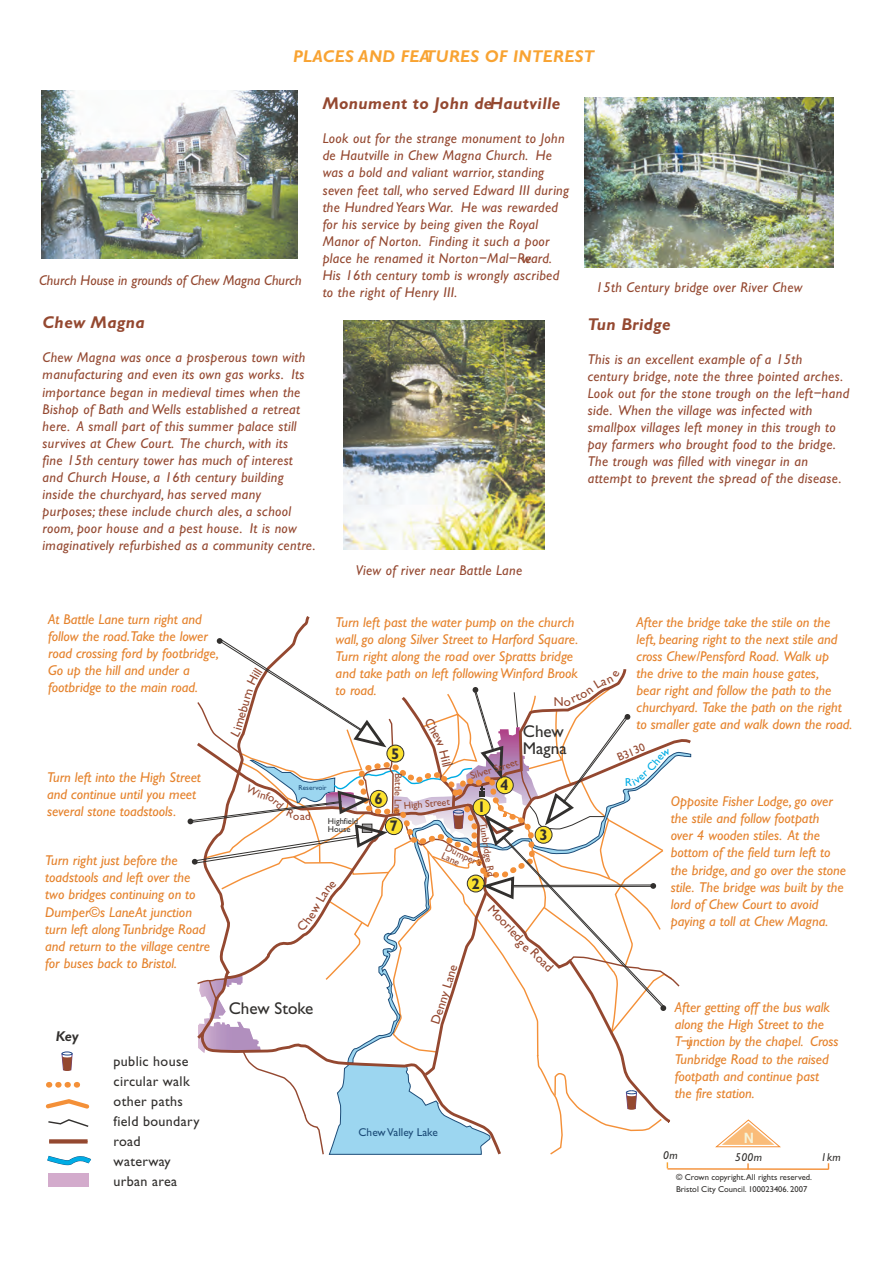
<style>
.page{position:relative;width:893px;height:1263px;background:#fff}
.page>*{position:absolute;margin:0;border:0;box-sizing:border-box;transform-origin:0 0}
.t1{font:italic 700 17.1px "Gill Sans";letter-spacing:.025em;color:#944830}
.t2{font:italic 700 17.1px "Gill Sans";letter-spacing:.025em;color:#f8a332}
.t3{font:17.1px/17.1px "Gill Sans";color:#32302e}
.t4{font:700 15.45px "Gill Sans";color:#32302e}
.t5{font:italic 14.25px/17.1px "Gill Sans";letter-spacing:.025em;color:#944830}
.t6{font:italic 14.25px/17.1px "Gill Sans";color:#e5822c}
.t7{font:14.25px/20px "Gill Sans";letter-spacing:.025em;color:#32302e}
.t8{font:italic 14.25px "Gill Sans";color:#944830}
.t9{font:italic 700 14.25px "Gill Sans";color:#32302e}
.t10{font:700 14.25px "Helvetica";color:#f6f3d7}
.t11{font:12.75px "Gill Sans";color:#944830}
.t12{font:11.4px "Gill Sans";color:#1d4d79}
.t13{font:italic 11.4px "Gill Sans";letter-spacing:.025em;color:#32302e}
.t14{font:11.4px "Gill Sans";color:#944830}
.t15{font:10.05px "Gill Sans";color:#944830}
.t16{font:9.9px/8.6px "Gill Sans";color:#944830}
.t17{font:8.55px/12.8px "Gill Sans";color:#32302e}
.t18{font:7.2px "Gill Sans";color:#1d4d79}
</style>
<div class="page">
<img style="left:42px;top:90px;width:256px;height:168px">
<img style="left:343px;top:320px;width:202px;height:217px">
<img style="left:585px;top:98px;width:248px;height:170px">
<svg style="left:715px;top:1119px;width:66px;height:29px"></svg>
<hr style="left:667px;top:1168px;width:161px;height:2px;background:#f49038">
<svg style="left:747px;top:1163px;width:2px;height:6px"></svg>
<svg style="left:62px;top:1052px;width:11px;height:19px"></svg>
<svg style="left:49px;top:1082px;width:32px;height:5px"></svg>
<svg style="left:48px;top:1119px;width:41px;height:8px"></svg>
<svg style="left:45px;top:1099px;width:45px;height:10px"></svg>
<div style="left:49px;top:1174px;width:40px;height:13px;background:#d3abcc"></div>
<svg style="left:49px;top:1139px;width:39px;height:4px"></svg>
<svg style="left:47px;top:1155px;width:44px;height:11px"></svg>
<img style="left:451px;top:504px;width:94px;height:33px">
<svg style="left:188px;top:537px;width:493px;height:631px"></svg>
<p class="t2" style="left:293px;top:49px;width:303px">PLACES AND FEATURES OF INTEREST</p>
<p class="t8" style="left:39px;top:274px;width:264px">Church House in grounds of Chew Magna Church</p>
<p class="t1" style="left:323px;top:97px;width:239px">Monument to John de Hautville</p>
<p class="t5" style="left:323px;top:131px;width:248px">Look out for the strange monument to John de Hautville in Chew Magna Church. He was a bold and valiant warrior, standing seven feet tall, who served Edward III during the Hundred Years War. He was rewarded for his service by being given the Royal Manor of Norton. Finding it such a poor place he renamed it Norton−Mal−Reward.<br>His 16th century tomb is wrongly ascribed to the right of Henry III.</p>
<p class="t1" style="left:43px;top:316px;width:104px">Chew Magna</p>
<p class="t5" style="left:43px;top:350px;width:275px">Chew Magna was once a prosperous town with manufacturing and even its own gas works. Its importance began in medieval times when the Bishop of Bath and Wells established a retreat here. A small part of this summer palace still survives at Chew Court. The church, with its<br>fine 15th century tower has much of interest and Church House, a 16th century building inside the churchyard, has served many purposes; these include church ales, a school room, poor house and a pest house. It is now imaginatively refurbished as a community centre.</p>
<p class="t5" style="left:356px;top:563px;width:168px">View of river near Battle Lane</p>
<p class="t5" style="left:596px;top:280px;width:208px">15th Century bridge over River Chew</p>
<p class="t1" style="left:588px;top:317px;width:84px">Tun Bridge</p>
<p class="t5" style="left:588px;top:352px;width:263px">This is an excellent example of a 15th<br>century bridge, note the three pointed arches.<br>Look out for the stone trough on the left−hand side. When the village was infected with smallpox villages left money in this trough to pay farmers who brought food to the bridge.<br>The trough was filled with vinegar in an attempt to prevent the spread of the disease.</p>
<p class="t6" style="left:48px;top:612px;width:172px">At Battle Lane turn right and follow the road.Take the lower road crossing ford by footbridge,<br>Go up the hill and under a footbridge to the main road.</p>
<p class="t6" style="left:47px;top:770px;width:155px">Turn left into the High Street and continue until you meet several stone toadstools.</p>
<p class="t6" style="left:45px;top:853px;width:166px">Turn right just before the toadstools and left over the two bridges continuing on to<br>Dumper©s Lane. At junction turn left along Tunbridge Road and return to the village centre for buses back to Bristol.</p>
<p class="t9" style="left:56px;top:1031px;width:25px">Key</p>
<p class="t7" style="left:114px;top:1053px;width:88px">public house circular walk other paths field boundary road waterway urban area</p>
<p class="t6" style="left:336px;top:615px;width:244px">Turn left past the water pump on the church wall, go along Silver Street to Harford Square.<br>Turn right along the road over Spratts bridge and take path on left following Winford Brook to road.</p>
<p class="t11" style="left:232px;top:728px;width:38px;rotate:-74deg">imebur</p>
<p class="t11" style="left:564px;top:697px;width:9px">o</p>
<p class="t3" style="left:523px;top:724px;width:45px">Chew<br>Magna</p>
<p class="t4" style="left:391px;top:747px;width:10px">5</p>
<p class="t16" style="left:470px;top:773px;width:51px;rotate:-17deg">Silver Street</p>
<p class="t16" style="left:402px;top:773px;width:42px;rotate:91deg">Batt el Lne</p>
<p class="t4" style="left:500px;top:779px;width:10px">4</p>
<p class="t18" style="left:299px;top:785px;width:30px">Reservoir</p>
<p class="t4" style="left:374px;top:793px;width:10px">6</p>
<p class="t16" style="left:404px;top:802px;width:47px;rotate:-4deg">High Street</p>
<p class="t4" style="left:477px;top:801px;width:10px">1</p>
<p class="t14" style="left:300px;top:812px;width:6px">a</p>
<p class="t17" style="left:328px;top:817px;width:32px;line-height:8.6px">Highfield<br>House</p>
<p class="t4" style="left:390px;top:820px;width:10px">7</p>
<p class="t15" style="left:487px;top:822px;width:55px;rotate:81deg">Tunbridge Rd</p>
<p class="t4" style="left:539px;top:829px;width:10px">3</p>
<p class="t16" style="left:447px;top:844px;width:41px;rotate:25deg">Dumper's<br>Lane</p>
<p class="t4" style="left:471px;top:877px;width:10px">2</p>
<p class="t3" style="left:229px;top:1001px;width:86px">Chew Stoke</p>
<p class="t11" style="left:442px;top:987px;width:26px;rotate:-73deg">Lane</p>
<p class="t11" style="left:430px;top:1022px;width:35px;rotate:-72deg">Denny</p>
<p class="t12" style="left:359px;top:1128px;width:81px">Chew Valley Lake</p>
<p class="t6" style="left:637px;top:615px;width:217px">After the bridge take the stile on the left, bearing right to the next stile and cross Chew/Pensford Road. Walk up<br>the drive to the main house gates,<br>bear right and follow the path to the churchyard. Take the path on the right to smaller gate and walk down the road.</p>
<p class="t14" style="left:616px;top:754px;width:31px;rotate:-23deg">B3130</p>
<p class="t6" style="left:671px;top:794px;width:177px">Opposite Fisher Lodge, go over the stile and follow footpath<br>over 4 wooden stiles. At the bottom of the field turn left to the bridge, and go over the stone stile. The bridge was built by the lord of Chew Court to avoid paying a toll at Chew Magna.</p>
<p class="t6" style="left:675px;top:1000px;width:165px">After getting off the bus walk along the High Street to the<br>T−junction by the chapel. Cross<br>Tunbridge Road to the raised footpath and continue past the fire station.</p>
<p class="t10" style="left:744px;top:1129px;width:12px">N</p>
<p class="t17" style="left:676px;top:1171px;width:137px">© Crown copyright. All rights reserved.<br>Bristol City Council. 100023406. 2007</p>
<p class="t13" style="left:663px;top:1150px;width:16px">0m</p>
<p class="t13" style="left:735px;top:1152px;width:28px">500m</p>
<p class="t13" style="left:821px;top:1153px;width:21px">1km</p>
</div>
